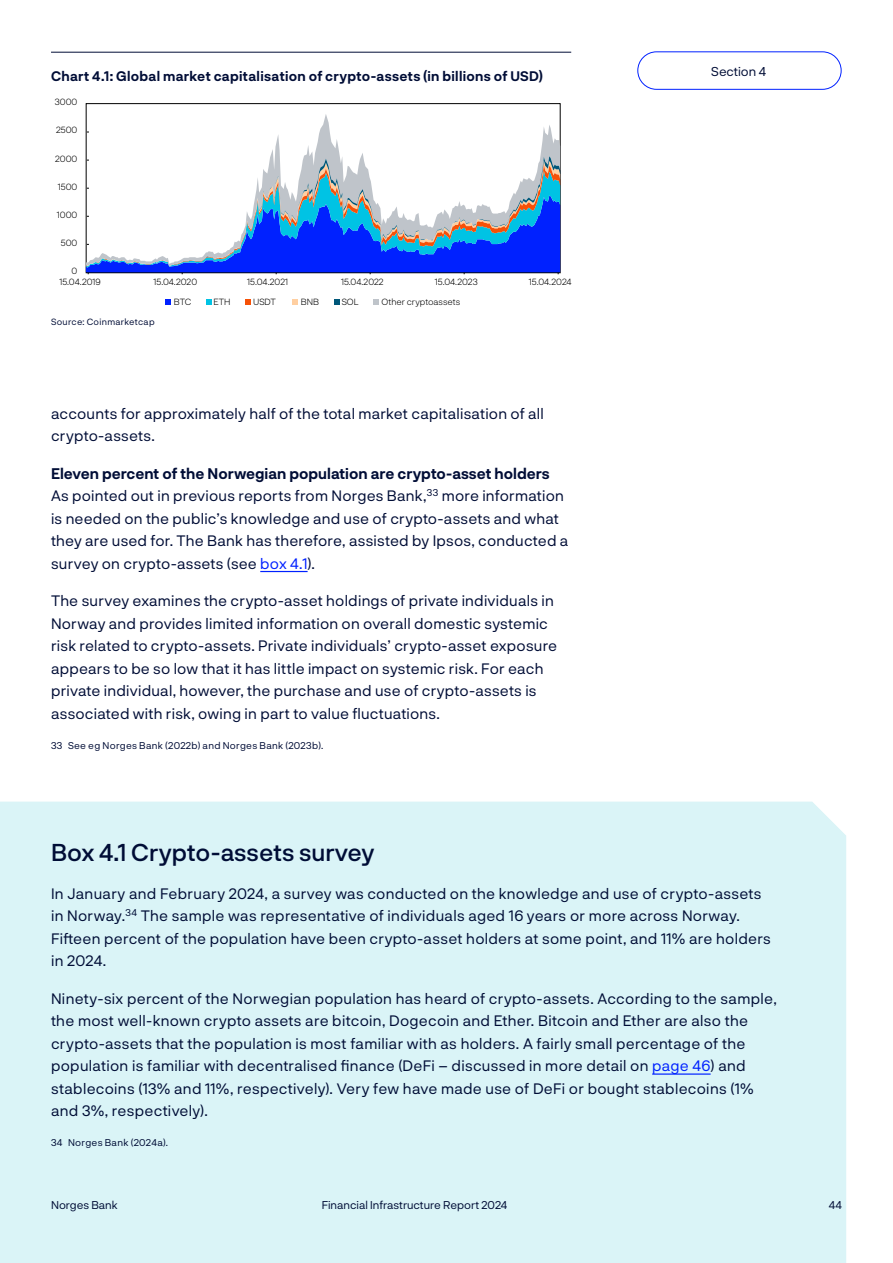
<style>
.page{position:relative;width:893px;height:1263px;background:#fff}
.page>*{position:absolute;margin:0;border:0;box-sizing:border-box;transform-origin:0 0}
.Tittel2_noTOC{font:500 24px "Norges Bank";color:#000d36}
.Brtekst_over_3spalter{font:15px/22.5px "Norges Bank";letter-spacing:.02em;color:#000d36}
.Brtekst{font:15px/22.5px "Norges Bank";letter-spacing:.015em;color:#000d36}
.Tittel3{font:700 15px "Norges Bank";color:#000d36}
.t1{font:700 13.5px "Norges Bank";letter-spacing:.02em;color:#000d36}
.t2{font:12.75px "Norges Bank";color:#000d36}
.t3{font:11.25px "Norges Bank";color:#000d36}
.Fotnote{font:9.75px "Norges Bank";letter-spacing:.03em;color:#000d36}
.t4{font:300 9px "Norges Bank";color:#000}
.t5{font:9px "Norges Bank";letter-spacing:.03em;color:#000d36}
.s1{color:#0021ff}
</style>
<div class="page">
<div style="left:0;top:801px;width:846px;height:462px;background:#daf4f7"></div>
<div style="left:637px;top:51px;width:204px;height:39px;border:1px solid #0021ff;border-radius:19px"></div>
<hr style="left:260px;top:571px;width:48px;height:1px;background:#0021ff">
<hr style="left:51px;top:52px;width:520px;height:1px;background:#000d36">
<svg style="left:165px;top:299px;width:6px;height:6px"></svg>
<svg style="left:206px;top:299px;width:6px;height:6px"></svg>
<svg style="left:245px;top:299px;width:6px;height:6px"></svg>
<svg style="left:293px;top:299px;width:5px;height:6px"></svg>
<svg style="left:334px;top:299px;width:6px;height:6px"></svg>
<svg style="left:374px;top:299px;width:5px;height:6px"></svg>
<svg style="left:86px;top:114px;width:474px;height:42px"></svg>
<svg style="left:85px;top:156px;width:475px;height:118px"></svg>
<hr style="left:652px;top:1073px;width:59px;height:2px;background:#0021ff">
<p class="t1" style="left:51px;top:66px;width:494px">Chart 4.1: Global market capitalisation of crypto-assets (in billions of USD)</p>
<p class="t4" style="left:55px;top:96px;width:24px">3000</p>
<p class="t4" style="left:56px;top:124px;width:23px">2500</p>
<p class="t4" style="left:55px;top:152px;width:24px">2000</p>
<p class="t4" style="left:58px;top:180px;width:21px">1500</p>
<p class="t4" style="left:57px;top:208px;width:22px">1000</p>
<p class="t4" style="left:61px;top:236px;width:18px">500</p>
<p class="t4" style="left:72px;top:265px;width:7px">0</p>
<p class="t4" style="left:59px;top:276px;width:43px">15.04.2019</p>
<p class="t4" style="left:153px;top:276px;width:45px">15.04.2020</p>
<p class="t4" style="left:247px;top:276px;width:43px">15.04.2021</p>
<p class="t4" style="left:341px;top:276px;width:44px">15.04.2022</p>
<p class="t4" style="left:435px;top:276px;width:45px">15.04.2023</p>
<p class="t4" style="left:529px;top:276px;width:44px">15.04.2024</p>
<p class="t4" style="left:174px;top:295px;width:19px">BTC</p>
<p class="t4" style="left:214px;top:295px;width:19px">ETH</p>
<p class="t4" style="left:253px;top:295px;width:24px">USDT</p>
<p class="t4" style="left:301px;top:295px;width:20px">BNB</p>
<p class="t4" style="left:342px;top:295px;width:18px">SOL</p>
<p class="t4" style="left:382px;top:295px;width:80px">Other cryptoassets</p>
<p class="t5" style="left:51px;top:316px;width:105px">Source: Coinmarketcap</p>
<p class="Brtekst" style="left:51px;top:401px;width:494px">accounts for approximately half of the total market capitalisation of all crypto-assets.</p>
<h3 class="Tittel3" style="left:51px;top:462px;width:500px">Eleven percent of the Norwegian population are crypto-asset holders</h3>
<p class="Brtekst" style="left:51px;top:484px;width:519px">As pointed out in previous reports from Norges Bank,<sup>33</sup> more information is needed on the public’s knowledge and use of crypto-assets and what they are used for. The Bank has therefore, assisted by Ipsos, conducted a survey on crypto-assets (see <span class="s1">box 4.1</span>).</p>
<p class="Brtekst" style="left:51px;top:589px;width:508px">The survey examines the crypto-asset holdings of private individuals in Norway and provides limited information on overall domestic systemic risk related to crypto-assets. Private individuals’ crypto-asset exposure appears to be so low that it has little impact on systemic risk. For each private individual, however, the purchase and use of crypto-assets is associated with risk, owing in part to value fluctuations.</p>
<p class="Fotnote" style="left:51px;top:738px;width:274px">33 See eg Norges Bank (2022b) and Norges Bank (2023b).</p>
<p class="t2" style="left:711px;top:62px;width:56px">Section 4</p>
<h2 class="Tittel2_noTOC" style="left:51px;top:835px;width:325px">Box 4.1 Crypto-assets survey</h2>
<p class="Brtekst_over_3spalter" style="left:51px;top:881px;width:721px">In January and February 2024, a survey was conducted on the knowledge and use of crypto-assets in Norway.<sup>34</sup> The sample was representative of individuals aged 16 years or more across Norway.<br>Fifteen percent of the population have been crypto-asset holders at some point, and 11% are holders in 2024.</p>
<p class="Brtekst_over_3spalter" style="left:51px;top:986px;width:727px">Ninety-six percent of the Norwegian population has heard of crypto-assets. According to the sample, the most well-known crypto assets are bitcoin, Dogecoin and Ether. Bitcoin and Ether are also the crypto-assets that the population is most familiar with as holders. A fairly small percentage of the population is familiar with -decentralised finance (DeFi – discussed in more detail on <span class="s1">page 46</span>) and stablecoins (13% and 11%, respectively). Very few have made use of DeFi or bought stablecoins (1% and 3%, respectively).</p>
<p class="Fotnote" style="left:51px;top:1136px;width:119px">34 Norges Bank (2024a).</p>
<p class="t3" style="left:51px;top:1197px;width:68px">Norges Bank</p>
<p class="t3" style="left:322px;top:1197px;width:187px">Financial Infrastructure Report 2024</p>
<p class="t3" style="left:829px;top:1197px;width:15px">44</p>
</div>
